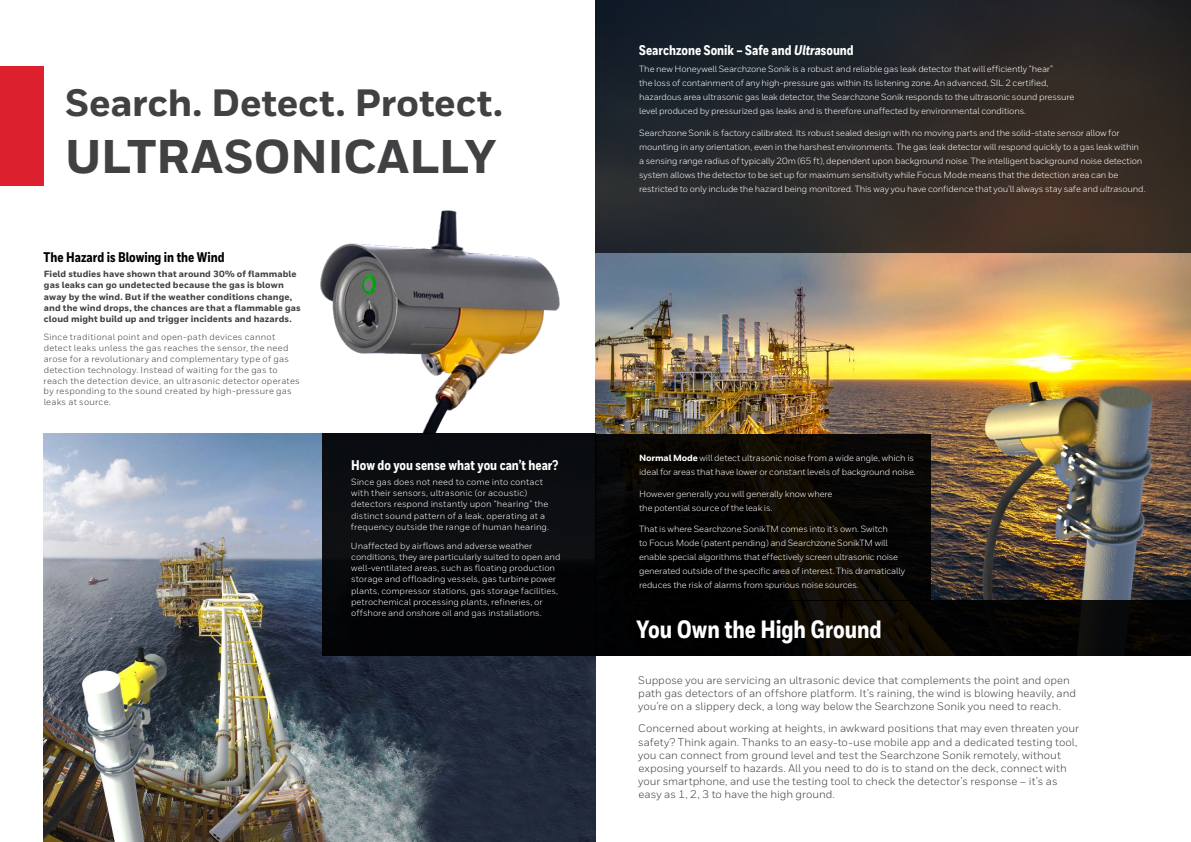
<style>
.page{position:relative;width:1191px;height:842px;background:#fff}
.page>*{position:absolute;margin:0;border:0;box-sizing:border-box;transform-origin:0 0}
.Heading_1{font:800 47.2px "Honeywell Sans";letter-spacing:-.015em;color:#414042}
.Heading_1-2{font:800 38px "Honeywell Sans";letter-spacing:-.01em;color:#414042}
.Heading_1-3{font:800 25px "Honeywell Cond";letter-spacing:-.005em;color:#fff}
.Heading_1-4{font:800 14px "Honeywell Cond";color:#fff}
.Heading_1-5{font:800 14px "Honeywell Cond";color:#000}
.Intro__Body{font:11px/13.2px "Honeywell Sans";color:#414042}
.Body__9_14_pt{font:9px/14px "Honeywell Sans";letter-spacing:-.01em;color:#fff}
.Body__9_14_pt-2{font:9px/10.8px "Honeywell Sans";letter-spacing:.025em;color:#414042}
.Body__9_14_pt-3{font:800 9px/11.3px "Honeywell Sans";letter-spacing:.01em;color:#414042}
.Body__9_14_pt-4{font:9px/11.3px "Honeywell Sans";letter-spacing:.01em;color:#fff}
.s1{font-style:italic}
.s2{font-weight:800}
</style>
<div class="page">
<img style="left:44px;top:434px;width:551px;height:408px">
<img style="left:311px;top:210px;width:270px;height:256px">
<img style="left:595px;top:252px;width:596px;height:348px">
<div style="left:0;top:67px;width:44px;height:119px;background:#dc202e"></div>
<svg style="left:595px;top:600px;width:596px;height:56px;background:#060503"></svg>
<svg style="left:595px;top:0;width:596px;height:252px;background:#2a2828"></svg>
<div style="left:322px;top:434px;width:273px;height:222px;background:#090c10"></div>
<div style="left:595px;top:434px;width:336px;height:166px;background:linear-gradient(to right,#040403,#0d0905)"></div>
<p class="Heading_1-2" style="left:65px;top:80px;width:439px">Search. Detect. Protect.</p>
<p class="Heading_1" style="left:65px;top:128px;width:433px">ULTRASONICALLY</p>
<p class="Heading_1-5" style="left:44px;top:249px;width:183px">The Hazard is Blowing in the Wind</p>
<p class="Body__9_14_pt-3" style="left:44px;top:269px;width:259px">Field studies have shown that around 30% of flammable gas leaks can go undetected because the gas is blown away by the wind. But if the weather conditions change, and the wind drops, the chances are that a flammable gas cloud might build up and trigger incidents and hazards.</p>
<p class="Body__9_14_pt-2" style="left:44px;top:332px;width:258px">Since traditional point and open-path devices cannot detect leaks unless the gas reaches the sensor, the need arose for a revolutionary and complementary type of gas detection technology. Instead of waiting for the gas to reach the detection device, an ultrasonic detector operates by responding to the sound created by high-pressure gas leaks at source.</p>
<p class="Heading_1-4" style="left:351px;top:456px;width:209px">How do you sense what you can’t hear?</p>
<p class="Body__9_14_pt-4" style="left:351px;top:476px;width:200px">Since gas does not need to come into contact with their sensors, ultrasonic (or acoustic) detectors respond instantly upon “hearing” the distinct sound pattern of a leak, operating at a frequency outside the range of human hearing.</p>
<p class="Body__9_14_pt" style="left:351px;top:540px;width:211px;line-height:11.3px">Unaffected by airflows and adverse weather conditions, they are particularly suited to open and well-ventilated areas, such as floating production storage and offloading vessels, gas turbine power plants, compressor stations, gas storage facilities, petrochemical processing plants, refineries, or offshore and onshore oil and gas installations.</p>
<p class="Heading_1-4" style="left:639px;top:41px;width:216px">Searchzone Sonik – Safe and <span class="s1">Ultra</span>sound</p>
<p class="Body__9_14_pt" style="left:639px;top:62px;width:437px">The new Honeywell Searchzone Sonik is a robust and reliable gas leak detector that will efficiently “hear”<br>the loss of containment of any high-pressure gas within its listening zone. An advanced, SIL 2 certified, hazardous area ultrasonic gas leak detector, the Searchzone Sonik responds to the ultrasonic sound pressure level produced by pressurized gas leaks and is therefore unaffected by environmental conditions.</p>
<p class="Body__9_14_pt" style="left:639px;top:125px;width:508px">Searchzone Sonik is factory calibrated. Its robust sealed design with no moving parts and the solid-state sensor allow for mounting in any orientation, even in the harshest environments. The gas leak detector will respond quickly to a gas leak within a sensing range radius of typically 20m (65 ft), dependent upon background noise. The intelligent background noise detection system allows the detector to be set up for maximum sensitivity while Focus Mode means that the detection area can be restricted to only include the hazard being monitored. This way you have confidence that you’ll always stay safe and <span class="s1">ultra</span>sound.</p>
<p class="Body__9_14_pt" style="left:639px;top:451px;width:278px"><span class="s2">Normal Mode</span> will detect ultrasonic noise from a wide angle, which is ideal for areas that have lower or constant levels of background noise.</p>
<p class="Body__9_14_pt" style="left:639px;top:486px;width:195px">However generally you will generally know where the potential source of the leak is.</p>
<p class="Body__9_14_pt" style="left:639px;top:522px;width:267px">That is where Searchzone SonikTM comes into it’s own. Switch<br>to Focus Mode (patent pending) and Searchzone SonikTM will enable special algorithms that effectively screen ultrasonic noise generated outside of the specific area of interest. This dramatically reduces the risk of alarms from spurious noise sources.</p>
<p class="Heading_1-3" style="left:636px;top:614px;width:247px">You Own the High Ground</p>
<p class="Intro__Body" style="left:638px;top:673px;width:439px">Suppose you are servicing an ultrasonic device that complements the point and open path gas detectors of an offshore platform. It’s raining, the wind is blowing heavily, and you’re on a slippery deck, a long way below the Searchzone Sonik you need to reach.</p>
<p class="Intro__Body" style="left:638px;top:722px;width:442px">Concerned about working at heights, in awkward positions that may even threaten your safety? Think again. Thanks to an easy-to-use mobile app and a dedicated testing tool, you can connect from ground level and test the Searchzone Sonik remotely, without exposing yourself to hazards. All you need to do is to stand on the deck, connect with your smartphone, and use the testing tool to check the detector’s response – it’s as easy as 1, 2, 3 to have the high ground.</p>
</div>
